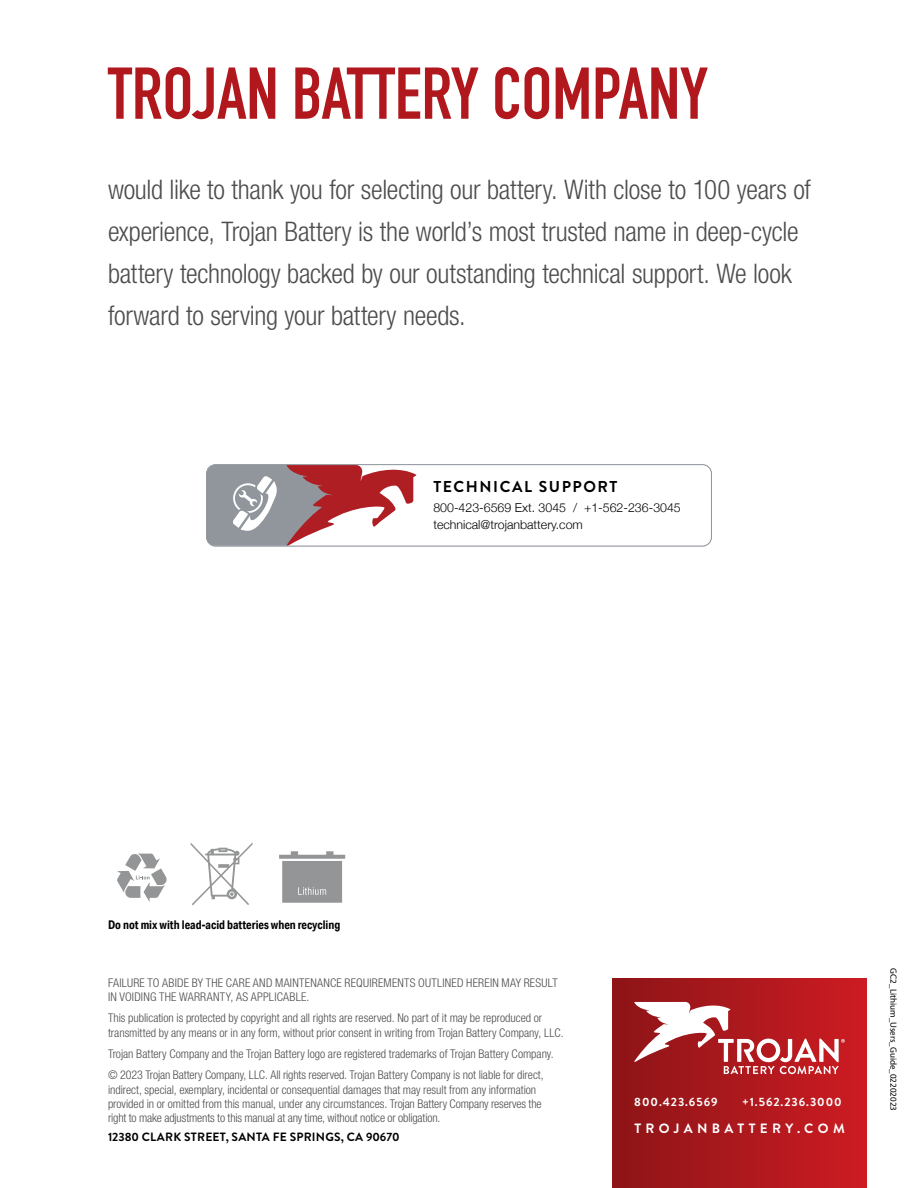
<style>
.page{position:relative;width:918px;height:1188px;background:#fff}
.page>*{position:absolute;margin:0;border:0;box-sizing:border-box;transform-origin:0 0}
.t1{font:700 72px "DIN Condensed";color:#b1181e}
.Body_Text{font:300 condensed 27px/42px "Helvetica Neue LT Std";letter-spacing:-.01em;color:#4d4d4f}
.t2{font:700 15.75px "Brandon Grotesque";letter-spacing:.1em;color:#000}
.t3{font:700 13.5px "Brandon Grotesque";letter-spacing:.325em;color:#fff}
.t4{font:300 12.3px/17.1px "Helvetica Neue";color:#000}
.Body_Text-2{font:300 condensed 12px/14.4px "Helvetica Neue LT Std";color:#4d4d4f}
.Body_Text-3{font:300 condensed 12px/14.4px "Helvetica Neue LT Std";letter-spacing:.02em;color:#4d4d4f}
.t5{font:700 12px "Aktiv Grotesk Cd";color:#000}
.t6{font:700 12px "Brandon Grotesque";letter-spacing:.02em;color:#000}
.t7{font:700 12px "Brandon Grotesque";letter-spacing:.08em;color:#fff}
.t8{font:9px "Myriad Pro";color:#000}
</style>
<div class="page">
<svg style="left:191px;top:842px;width:62px;height:63px"></svg>
<svg style="left:279px;top:851px;width:66px;height:52px"></svg>
<svg style="left:117px;top:854px;width:50px;height:48px"></svg>
<svg style="left:207px;top:466px;width:504px;height:80px"></svg>
<div style="left:206px;top:464px;width:506px;height:82px;border:1px solid #91969d;border-radius:9px"></div>
<div style="left:612px;top:978px;width:255px;height:210px;background:linear-gradient(to right,#8c1417,#cc1c22)"></div>
<svg style="left:634px;top:1002px;width:211px;height:72px"></svg>
<p class="t1" style="left:108px;top:45px;width:602px">TROJAN BATTERY COMPANY</p>
<p class="Body_Text" style="left:108px;top:168px;width:705px">would like to thank you for selecting our battery. With close to 100 years of experience, Trojan Battery is the world’s most trusted name in deep-cycle battery technology backed by our outstanding technical support. We look forward to serving your battery needs.</p>
<p class="t2" style="left:433px;top:476px;width:186px">TECHNICAL SUPPORT</p>
<p class="t4" style="left:433px;top:498px;width:249px">800-423-6569 Ext. 3045 / +1-562-236-3045 technical@trojanbattery.com</p>
<p class="t5" style="left:108px;top:918px;width:234px">Do not mix with lead-acid batteries when recycling</p>
<p class="Body_Text-3" style="left:108px;top:975px;width:451px">FAILURE TO ABIDE BY THE CARE AND MAINTENANCE REQUIREMENTS OUTLINED HEREIN MAY RESULT<br>IN VOIDING THE WARRANTY, AS APPLICABLE.</p>
<p class="Body_Text-2" style="left:108px;top:1011px;width:457px">This publication is protected by copyright and all rights are reserved. No part of it may be reproduced or transmitted by any means or in any form, without prior consent in writing from Trojan Battery Company, LLC.</p>
<p class="Body_Text-2" style="left:108px;top:1046px;width:447px">Trojan Battery Company and the Trojan Battery logo are registered trademarks of Trojan Battery Company.</p>
<p class="Body_Text-2" style="left:108px;top:1068px;width:437px">© 2023 Trojan Battery Company, LLC. All rights reserved. Trojan Battery Company is not liable for direct, indirect, special, exemplary, incidental or consequential damages that may result from any information provided in or omitted from this manual, under any circumstances. Trojan Battery Company reserves the right to make adjustments to this manual at any time, without notice or obligation.</p>
<p class="t6" style="left:108px;top:1129px;width:293px">12380 CLARK STREET, SANTA FE SPRINGS, CA 90670</p>
<p class="t7" style="left:634px;top:1094px;width:85px">800.423.6569</p>
<p class="t7" style="left:742px;top:1094px;width:101px">+1.562.236.3000</p>
<p class="t3" style="left:634px;top:1119px;width:212px">TROJANBATTERY.COM</p>
<p class="t8" style="left:898px;top:968px;width:144px;rotate:90deg">GC2_Lithium_Users_Guide_02202023</p>
</div>
